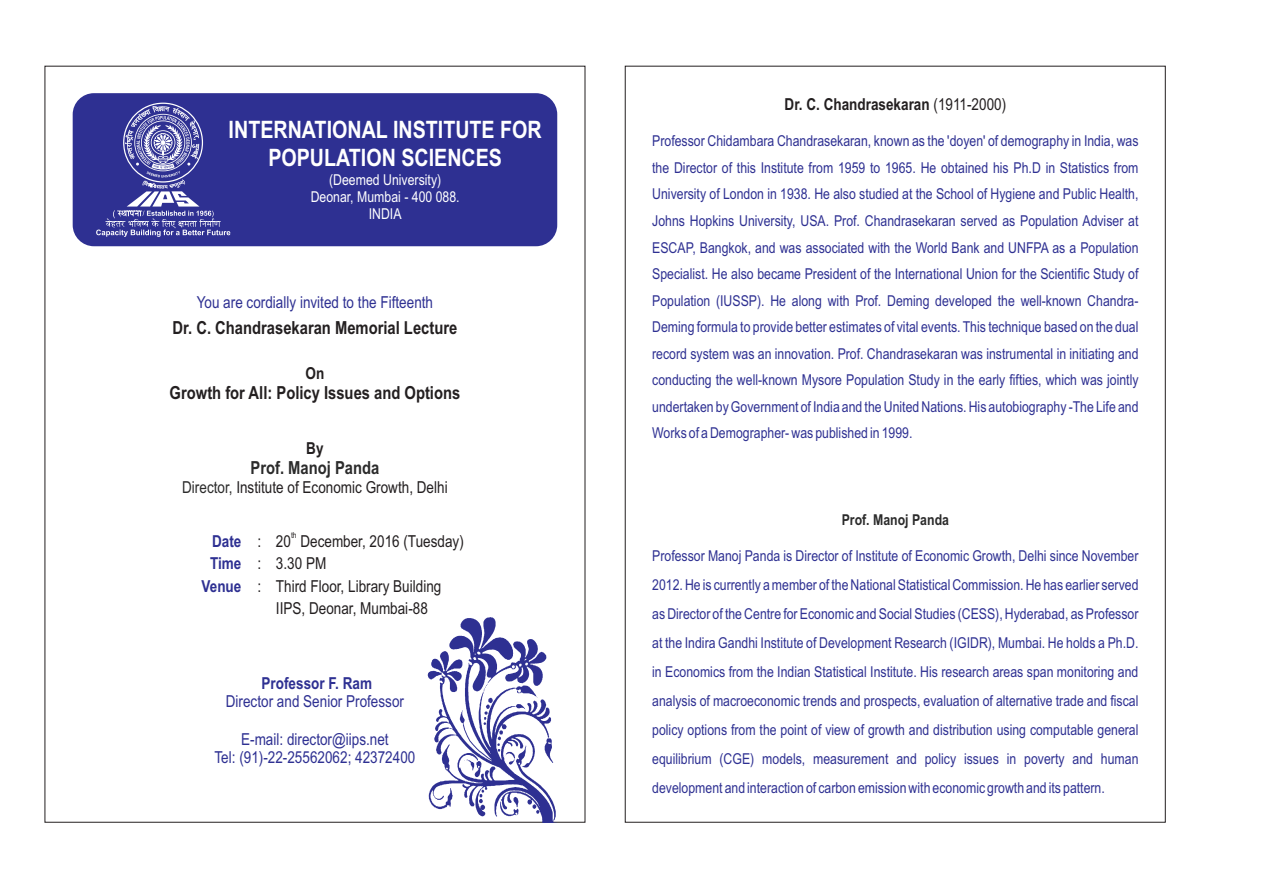
<style>
.page{position:relative;width:1263px;height:893px;background:#fff}
.page>*{position:absolute;margin:0;border:0;box-sizing:border-box;transform-origin:0 0}
.t1{font:700 24px/27.5px "Arial Narrow";color:#fff;text-align:center}
.t2{font:700 18px "Arial Narrow";color:#231f20}
.t3{font:700 18px "Arial Narrow";color:#2b2b2b}
.t4{font:16.5px "Arial Narrow";color:#231f20}
.t5{font:16.5px/18.8px "Arial Narrow";color:#2e3092;text-align:center}
.t6{font:700 16.5px "Arial Narrow";color:#231f20}
.t7{font:700 16.5px/22.6px "Arial Narrow";color:#2e3092;text-align:right}
.t8{font:15px/26.5px "Arial Narrow";color:#2e3092;text-align:justify}
.t9{font:15px/17px "Arial Narrow";color:#fff;text-align:center}
.t10{font:700 15px "Arial Narrow";color:#2b2b2b}
.t11{font:8.25px "Arial Narrow";color:#231f20}
.s1{color:#2b2b2b}
.s2{font-weight:400}
</style>
<div class="page">
<div style="left:73px;top:93px;width:484px;height:153px;background:#2e3092;border-radius:21px"></div>
<svg style="left:96px;top:103px;width:134px;height:134px"></svg>
<img style="left:426px;top:617px;width:136px;height:205px">
<h1 class="t1" style="left:229px;top:118px;width:315px">INTERNATIONAL INSTITUTE FOR<br>POPULATION SCIENCES</h1>
<p class="t9" style="left:311px;top:172px;width:151px">(Deemed University)<br>Deonar, Mumbai - 400 088.<br>INDIA</p>
<p class="t5" style="left:197px;top:294px;width:238px">You are cordially invited to the Fifteenth</p>
<p class="t2" style="left:173px;top:321px;width:286px">Dr. C. Chandrasekaran Memorial Lecture</p>
<p class="t6" style="left:306px;top:367px;width:20px">On</p>
<p class="t2" style="left:170px;top:386px;width:292px">Growth for All: Policy Issues and Options</p>
<p class="t6" style="left:306px;top:442px;width:19px">By</p>
<p class="t4" style="left:182px;top:481px;width:267px"><span class="s1">Director,</span> Institute of Economic Growth, Delhi</p>
<p class="t11" style="left:291px;top:532px;width:7px">th</p>
<p class="t4" style="left:258px;top:535px;width:208px">: 20 December, 2016 (Tuesday)</p>
<p class="t4" style="left:258px;top:557px;width:70px">: 3.30 PM</p>
<p class="t4" style="left:258px;top:580px;width:185px">: Third Floor, Library Building</p>
<p class="t4" style="left:276px;top:602px;width:153px">IIPS, Deonar, Mumbai-88</p>
<p class="t3" style="left:251px;top:461px;width:130px">Prof. Manoj Panda</p>
<p class="t7" style="left:202px;top:531px;width:41px">Date<br>Time<br>Venue</p>
<p class="t7" style="left:262px;top:673px;width:112px">Professor F. Ram</p>
<p class="t5" style="left:226px;top:694px;width:180px">Director and Senior Professor</p>
<p class="t5" style="left:215px;top:731px;width:202px">E-mail: director@iips.net<br>Tel: (91)-22-25562062; 42372400</p>
<p class="t6" style="left:784px;top:98px;width:223px">Dr. C. Chandrasekaran <span class="s2">(1911-2000)</span></p>
<p class="t8" style="left:652px;top:129px;width:488px">Professor Chidambara Chandrasekaran, known as the 'doyen' of demography in India, was the Director of this Institute from 1959 to 1965. He obtained his Ph.D in Statistics from University of London in 1938. He also studied at the School of Hygiene and Public Health, Johns Hopkins University, USA. Prof. Chandrasekaran served as Population Adviser at ESCAP, Bangkok, and was associated with the World Bank and UNFPA as a Population Specialist. He also became President of the International Union for the Scientific Study of Population (IUSSP). He along with Prof. Deming developed the well-known Chandra-Deming formula to provide better estimates of vital events. This technique based on the dual record system was an innovation. Prof. Chandrasekaran was instrumental in initiating and conducting the well-known Mysore Population Study in the early fifties, which was jointly undertaken by Government of India and the United Nations. His autobiography -The Life and Works of a Demographer- was published in 1999.</p>
<p class="t10" style="left:842px;top:514px;width:109px">Prof. Manoj Panda</p>
<p class="t8" style="left:652px;top:543px;width:488px;line-height:29px">Professor Manoj Panda is Director of Institute of Economic Growth, Delhi since November 2012. He is currently a member of the National Statistical Commission. He has earlier served as Director of the Centre for Economic and Social Studies (CESS), Hyderabad, as Professor at the Indira Gandhi Institute of Development Research (IGIDR), Mumbai. He holds a Ph.D. in Economics from the Indian Statistical Institute. His research areas span monitoring and analysis of macroeconomic trends and prospects, evaluation of alternative trade and fiscal policy options from the point of view of growth and distribution using computable general equilibrium (CGE) models, measurement and policy issues in poverty and human development and interaction of carbon emission with economic growth and its pattern.</p>
</div>
